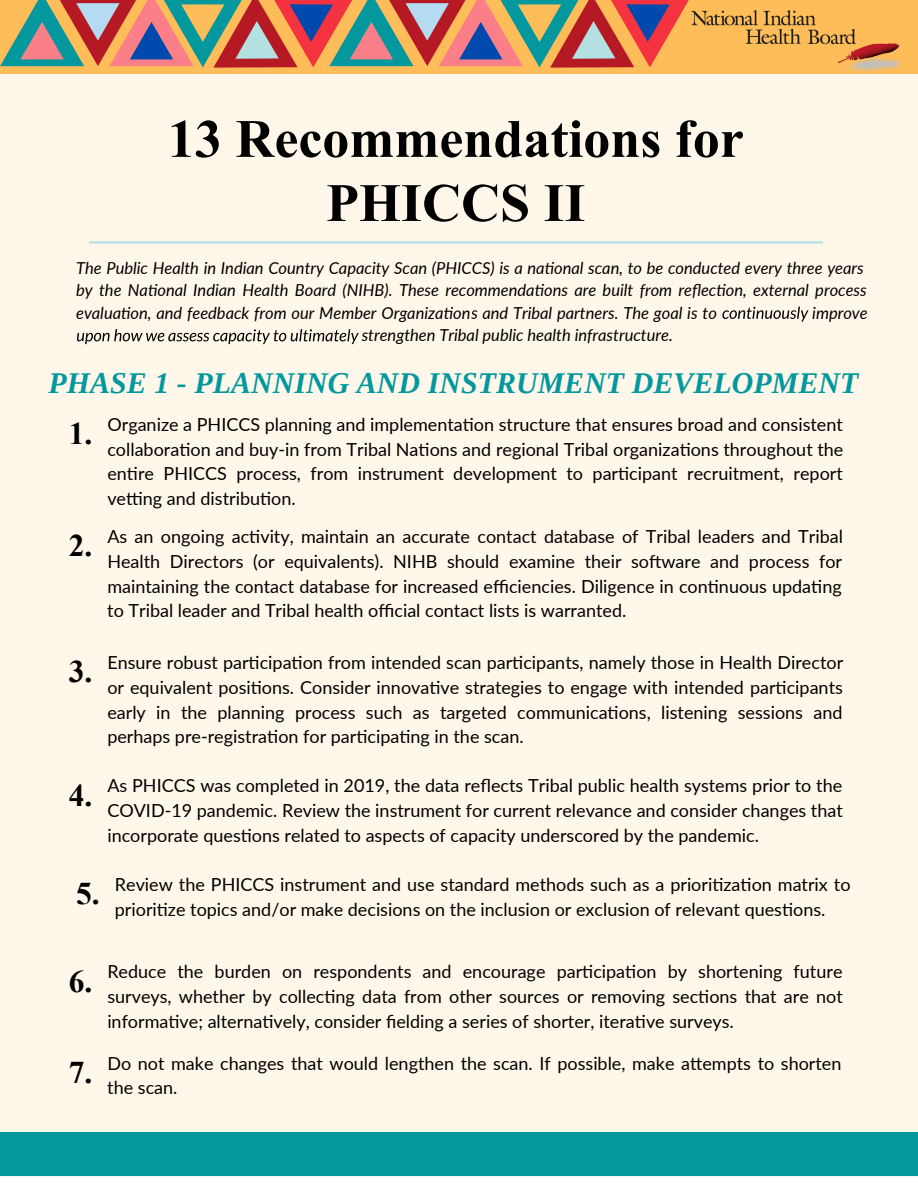
<style>
.page{position:relative;width:918px;height:1188px;background:#fff}
.page>*{position:absolute;margin:0;border:0;box-sizing:border-box;transform-origin:0 0}
.t1{font:700 54px/64.1px "Times New Roman";color:#000;text-align:center}
.t2{font:italic 700 30px "Tinos";color:#03989e}
.t3{font:18px/24.8px "Lato";color:#000;text-align:justify}
.t4{font:italic 16.5px/22.5px "Lato";color:#000}
.s1{font-family:"Times New Roman";font-weight:700;font-size:31.5px}
</style>
<div class="page">
<div style="left:0;top:0;width:918px;height:1176px;background:#fff8ea"></div>
<div style="left:0;top:1132px;width:918px;height:44px;background:#03989e"></div>
<div style="left:0;top:0;width:918px;height:73px;background:#ffbd59"></div>
<img style="left:692px;top:10px;width:209px;height:61px">
<svg style="left:0;top:0;width:689px;height:68px"></svg>
<hr style="left:90px;top:241px;width:732px;height:3px;background:#b3e0e1">
<svg style="left:471px;top:310px;width:6px;height:9px"></svg>
<svg style="left:722px;top:307px;width:86px;height:15px"></svg>
<svg style="left:77px;top:329px;width:282px;height:15px"></svg>
<h1 class="t1" style="left:168px;top:105px;width:577px">13 Recommendations for<br>PHICCS II</h1>
<p class="t4" style="left:76px;top:256px;width:792px">The Public Health in Indian Country Capacity Scan (PHICCS) is a national scan, to be conducted every three years by the National Indian Health Board (NIHB). These recommendations are built from reflection, external process evaluation, and feedback from our Member Organization and Tribal partners. The goal is to</p>
<p class="t4" style="left:812px;top:301px;width:57px">improve</p>
<p class="t4" style="left:362px;top:323px;width:313px">strengthen Tribal public health infrastructure.</p>
<h2 class="t2" style="left:49px;top:364px;width:811px">PHASE 1 - PLANNING AND INSTRUMENT DEVELOPMENT</h2>
<p class="t3" style="left:107px;top:411px;width:738px;text-indent:-39px"><span class="s1">1.</span> Organize a PHICCS planning and implementation structure that ensures broad and consistent collaboration and buy-in from Tribal Nations and regional Tribal organizations throughout the entire PHICCS process, from instrument development to participant recruitment, report vetting and distribution.</p>
<p class="t3" style="left:107px;top:524px;width:737px;text-indent:-39px"><span class="s1">2.</span> As an ongoing activity, maintain an accurate contact database of Tribal leaders and Tribal Health Directors (or equivalents). NIHB should examine their software and process for maintaining the contact database for increased efficiencies. Diligence in continuous updating to Tribal leader and Tribal health official contact lists is warranted.</p>
<p class="t3" style="left:107px;top:649px;width:737px;text-indent:-39px"><span class="s1">3.</span> Ensure robust participation from intended scan participants, namely those in Health Director or equivalent positions. Consider innovative strategies to engage with intended participants early in the planning process such as targeted communications, listening sessions and perhaps pre-registration for participating in the scan.</p>
<p class="t3" style="left:107px;top:773px;width:737px;text-indent:-39px"><span class="s1">4.</span> As PHICCS was completed in 2019, the data reflects Tribal public health systems prior to the COVID-19 pandemic. Review the instrument for current relevance and consider changes that incorporate questions related to aspects of capacity underscored by the pandemic.</p>
<p class="t3" style="left:115px;top:871px;width:737px;text-indent:-39px"><span class="s1">5.</span> Review the PHICCS instrument and use standard methods such as a prioritization matrix to prioritize topics and/or make decisions on the inclusion or exclusion of relevant questions.</p>
<p class="t3" style="left:107px;top:959px;width:737px;text-indent:-39px"><span class="s1">6.</span> Reduce the burden on respondents and encourage participation by shortening future surveys, whether by collecting data from other sources or removing sections that are not informative; alternatively, consider fielding a series of shorter, iterative surveys.</p>
<p class="t3" style="left:107px;top:1050px;width:736px;text-indent:-39px"><span class="s1">7.</span> Do not make changes that would lengthen the scan. If possible, make attempts to shorten the scan.</p>
</div>
